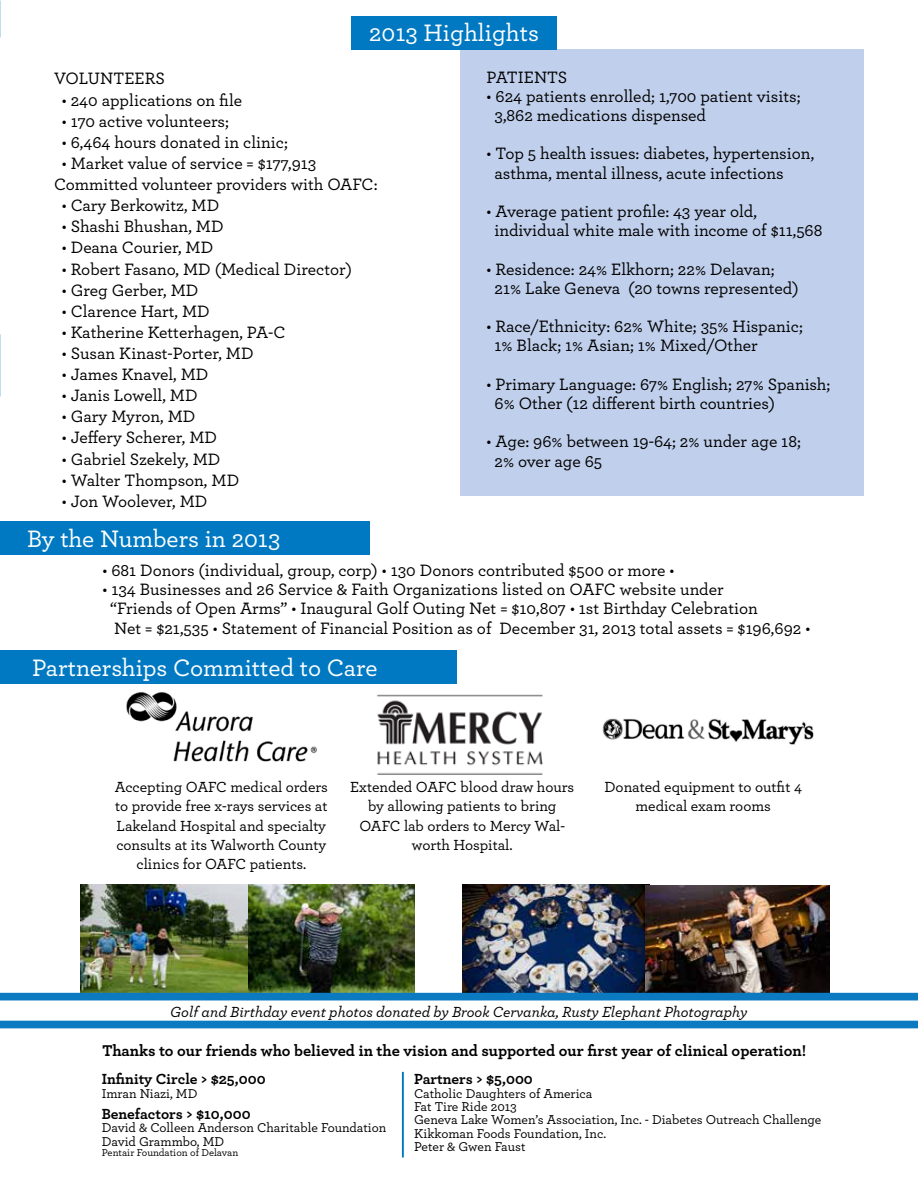
<style>
.page{position:relative;width:918px;height:1188px;background:#fff}
.page>*{position:absolute;margin:0;border:0;box-sizing:border-box;transform-origin:0 0}
.t1{font:500 24.9px "Archer";color:#fff}
.t2{font:500 17.25px/19.2px "Archer";color:#000}
.t3{font:700 16.35px "Archer";color:#000}
.t4{font:500 15.3px/19.2px "Archer";color:#000;text-align:center}
.t5{font:italic 500 15.3px "Archer";color:#000}
.t6{font:700 15.3px "Archer";color:#000}
.t7{font:500 13.5px/13.5px "Archer";color:#000}
.t8{font:500 10.5px "Archer";color:#000}
</style>
<div class="page">
<div style="left:460px;top:50px;width:404px;height:446px;background:#c0cfeb"></div>
<div style="left:0;top:650px;width:456px;height:34px;background:#0079c2"></div>
<div style="left:0;top:521px;width:369px;height:34px;background:#0079c2"></div>
<div style="left:351px;top:16px;width:206px;height:34px;background:#0079c2"></div>
<hr style="left:402px;top:1072px;width:2px;height:85px;background:#0079c2">
<img style="left:81px;top:885px;width:334px;height:108px">
<img style="left:462px;top:885px;width:184px;height:108px">
<img style="left:646px;top:885px;width:183px;height:108px">
<div style="left:0;top:993px;width:918px;height:7px;background:#0b7ac0"></div>
<div style="left:0;top:1021px;width:918px;height:7px;background:#0b7ac0"></div>
<img style="left:377px;top:694px;width:166px;height:81px">
<img style="left:126px;top:692px;width:191px;height:70px">
<img style="left:602px;top:718px;width:212px;height:27px">
<h1 class="t1" style="left:369px;top:15px;width:171px">2013 Highlights</h1>
<p class="t2" style="left:54px;top:68px;width:112px">VOLUNTEERS</p>
<p class="t2" style="left:62px;top:89px;width:182px">• 240 applications on file</p>
<p class="t2" style="left:62px;top:110px;width:169px">• 170 active volunteers;</p>
<p class="t2" style="left:62px;top:132px;width:228px">• 6,464 hours donated in clinic;</p>
<p class="t2" style="left:54px;top:152px;width:325px;line-height:21.1px;text-indent:8px">• Market value of service = $177,913<br>Committed volunteer providers with OAFC:</p>
<p class="t2" style="left:62px;top:195px;width:159px">• Cary Berkowitz, MD</p>
<p class="t2" style="left:62px;top:216px;width:163px">• Shashi Bhushan, MD</p>
<p class="t2" style="left:62px;top:237px;width:153px">• Deana Courier, MD</p>
<p class="t2" style="left:62px;top:258px;width:292px">• Robert Fasano, MD (Medical Director)</p>
<p class="t2" style="left:62px;top:279px;width:138px">• Greg Gerber, MD</p>
<p class="t2" style="left:62px;top:301px;width:150px">• Clarence Hart, MD</p>
<p class="t2" style="left:62px;top:322px;width:225px">• Katherine Ketterhagen, PA-C</p>
<p class="t2" style="left:62px;top:343px;width:193px">• Susan Kinast-Porter, MD</p>
<p class="t2" style="left:62px;top:364px;width:148px">• James Knavel, MD</p>
<p class="t2" style="left:62px;top:385px;width:137px">• Janis Lowell, MD</p>
<p class="t2" style="left:62px;top:406px;width:135px">• Gary Myron, MD</p>
<p class="t2" style="left:62px;top:427px;width:157px">• Jeffery Scherer, MD</p>
<p class="t2" style="left:62px;top:448px;width:160px">• Gabriel Szekely, MD</p>
<p class="t2" style="left:62px;top:469px;width:179px">• Walter Thompson, MD</p>
<p class="t2" style="left:62px;top:491px;width:147px">• Jon Woolever, MD</p>
<h1 class="t1" style="left:27px;top:521px;width:255px">By the Numbers in 2013</h1>
<p class="t2" style="left:487px;top:66px;width:82px">PATIENTS</p>
<p class="t2" style="left:495px;top:86px;width:308px;text-indent:-8px">• 624 patients enrolled; 1,700 patient visits;<br>3,862 medications dispensed</p>
<p class="t2" style="left:495px;top:143px;width:321px;text-indent:-8px">• Top 5 health issues: diabetes, hypertension, asthma, mental illness, acute infections</p>
<p class="t2" style="left:495px;top:201px;width:330px;text-indent:-8px">• Average patient profile: 43 year old, individual white male with income of $11,568</p>
<p class="t2" style="left:495px;top:258px;width:306px;text-indent:-8px">• Residence: 24% Elkhorn; 22% Delavan;<br>21% Lake Geneva (20 towns represented)</p>
<p class="t2" style="left:495px;top:316px;width:310px;text-indent:-8px">• Race/Ethnicity: 62% White; 35% Hispanic;<br>1% Black; 1% Asian; 1% Mixed/Other</p>
<p class="t2" style="left:495px;top:374px;width:337px;text-indent:-8px">• Primary Language: 67% English; 27% Spanish;<br>6% Other (12 different birth countries)</p>
<p class="t2" style="left:495px;top:431px;width:308px;text-indent:-8px">• Age: 96% between 19-64; 2% under age 18;<br>2% over age 65</p>
<p class="t2" style="left:102px;top:560px;width:574px">• 681 Donors (individual, group, corp) • 130 Donors contributed $500 or more •</p>
<p class="t2" style="left:110px;top:579px;width:702px;text-indent:-8px">• 134 Businesses and 26 Service &amp; Faith Organizations listed on OAFC website under<br>“Friends of Open Arms” • Inaugural Golf Outing Net = $10,807 • 1st Birthday Celebration<br>Net = $21,535 • Statement of Financial Position as of December 31, 2013 total assets = $196,692 •</p>
<h1 class="t1" style="left:32px;top:650px;width:347px">Partnerships Committed to Care</h1>
<p class="t4" style="left:115px;top:777px;width:215px">Accepting OAFC medical orders to provide free x-rays services at<br>Lakeland Hospital and specialty consults at its Walworth County clinics for OAFC patients.</p>
<p class="t4" style="left:350px;top:777px;width:226px">Extended OAFC blood draw hours by allowing patients to bring<br>OAFC lab orders to Mercy Wal&shy;worth Hospital.</p>
<p class="t4" style="left:604px;top:777px;width:199px">Donated equipment to outfit 4 medical exam rooms</p>
<p class="t5" style="left:170px;top:1000px;width:579px">Golf and Birthday event photos donated by Brook Cervanka, Rusty Elephant Photography</p>
<p class="t3" style="left:102px;top:1037px;width:705px">Thanks to our friends who believed in the vision and supported our first year of clinical operation!</p>
<p class="t6" style="left:102px;top:1067px;width:165px">Infinity Circle &gt; $25,000</p>
<p class="t7" style="left:102px;top:1086px;width:97px">Imran Niazi, MD</p>
<p class="t6" style="left:102px;top:1102px;width:150px">Benefactors &gt; $10,000</p>
<p class="t7" style="left:102px;top:1120px;width:286px">David &amp; Colleen Anderson Charitable Foundation<br>David Grammbo, MD</p>
<p class="t8" style="left:102px;top:1145px;width:138px">Pentair Foundation of Delavan</p>
<p class="t6" style="left:414px;top:1067px;width:120px">Partners &gt; $5,000</p>
<p class="t7" style="left:414px;top:1086px;width:409px">Catholic Daughters of America<br>Fat Tire Ride 2013<br>Geneva Lake Women’s Association, Inc. - Diabetes Outreach Challenge Kikkoman Foods Foundation, Inc.<br>Peter &amp; Gwen Faust</p>
</div>
